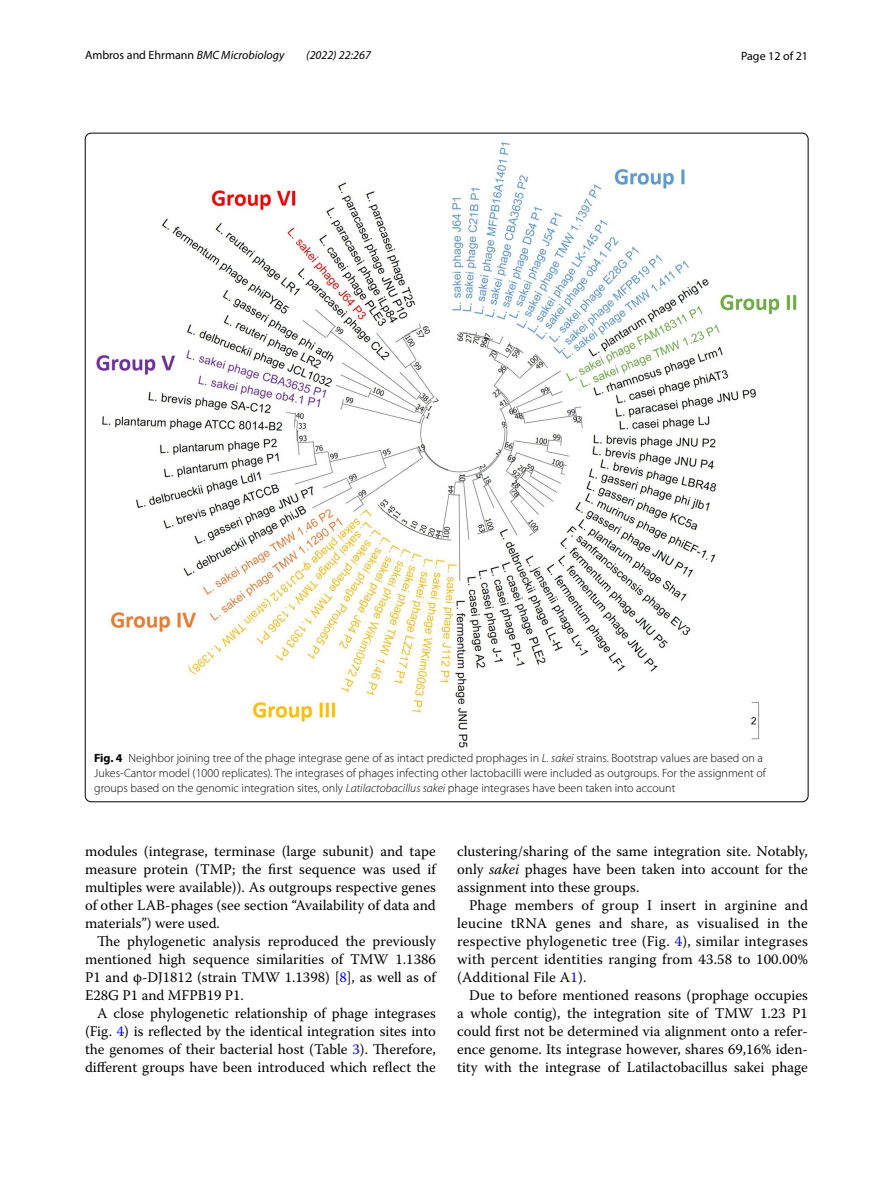
<style>
.page{position:relative;width:893px;height:1187px;background:#fff}
.page>*{position:absolute;margin:0;border:0;box-sizing:border-box;transform-origin:0 0}
.t1{font:14.7px/18px "Warnock Pro";color:#000;text-align:justify}
.t2{font:300 12px/15px "Myriad Pro";color:#000}
.t3{font:12px "Myriad Pro";color:#000}
.t4{font:italic 12px "Myriad Pro";color:#000}
.s1{font-style:italic}
.s2{font-weight:700}
.s3{color:#00f}
</style>
<div class="page">
<img style="left:96px;top:142px;width:701px;height:605px">
<p class="t3" style="left:85px;top:48px;width:201px">Ambros and Ehrmann <span class="s1">BMC Microbiology</span></p>
<p class="t4" style="left:306px;top:48px;width:66px">(2022) 22:267</p>
<p class="t3" style="left:741px;top:48px;width:68px">Page 12 of 21</p>
<p class="t2" style="left:94px;top:751px;width:673px"><span class="s2">Fig. 4</span> Neighbor joining tree of the phage integrase gene of as intact predicted prophages in <span class="s1">L. sakei</span> strains. Bootstrap values are based on a<br>Jukes-Cantor model (1000 replicates). The integrases of phages infecting other lactobacilli were included as outgroups. For the assignment of groups based on the genomic integration sites, only <span class="s1">Latilactobacillus sakei</span> phage integrases have been taken into account</p>
<p class="t1" style="left:85px;top:841px;width:352px">modules (integrase, terminase (large subunit) and tape measure protein (TMP; the first sequence was used if multiples were available)). As outgroups respective genes of other LAB-phages (see section “Availability of data and materials”) were used.</p>
<p class="t1" style="left:85px;top:931px;width:352px;text-indent:12px">The phylogenetic analysis reproduced the previously mentioned high sequence similarities of TMW 1.1386<br>P1 and φ-DJ1812 (strain TMW 1.1398) [<span class="s3">8</span>], as well as of E28G P1 and MFPB19 P1.</p>
<p class="t1" style="left:85px;top:1003px;width:352px;text-indent:12px">A close phylogenetic relationship of phage integrases (Fig. <span class="s3">4</span>) is reflected by the identical integration sites into the genomes of their bacterial host (Table <span class="s3">3</span>). Therefore, different groups have been introduced which reflect the</p>
<p class="t1" style="left:457px;top:841px;width:352px">clustering/sharing of the same integration site. Notably, only <span class="s1">sakei</span> phages have been taken into account for the assignment into these groups.</p>
<p class="t1" style="left:457px;top:895px;width:352px;text-indent:12px">Phage members of group I insert in arginine and leucine tRNA genes and share, as visualised in the respective phylogenetic tree (Fig. <span class="s3">4</span>), similar integrases with percent identities ranging from 43.58 to 100.00% (Additional File A<span class="s3">1</span>).</p>
<p class="t1" style="left:457px;top:985px;width:352px;text-indent:12px">Due to before mentioned reasons (prophage occupies a whole contig), the integration site of TMW 1.23 P1 could first not be determined via alignment onto a refer&shy;ence genome. Its integrase however, shares 69,16% iden&shy;tity with the integrase of Latilactobacillus sakei phage</p>
</div>
